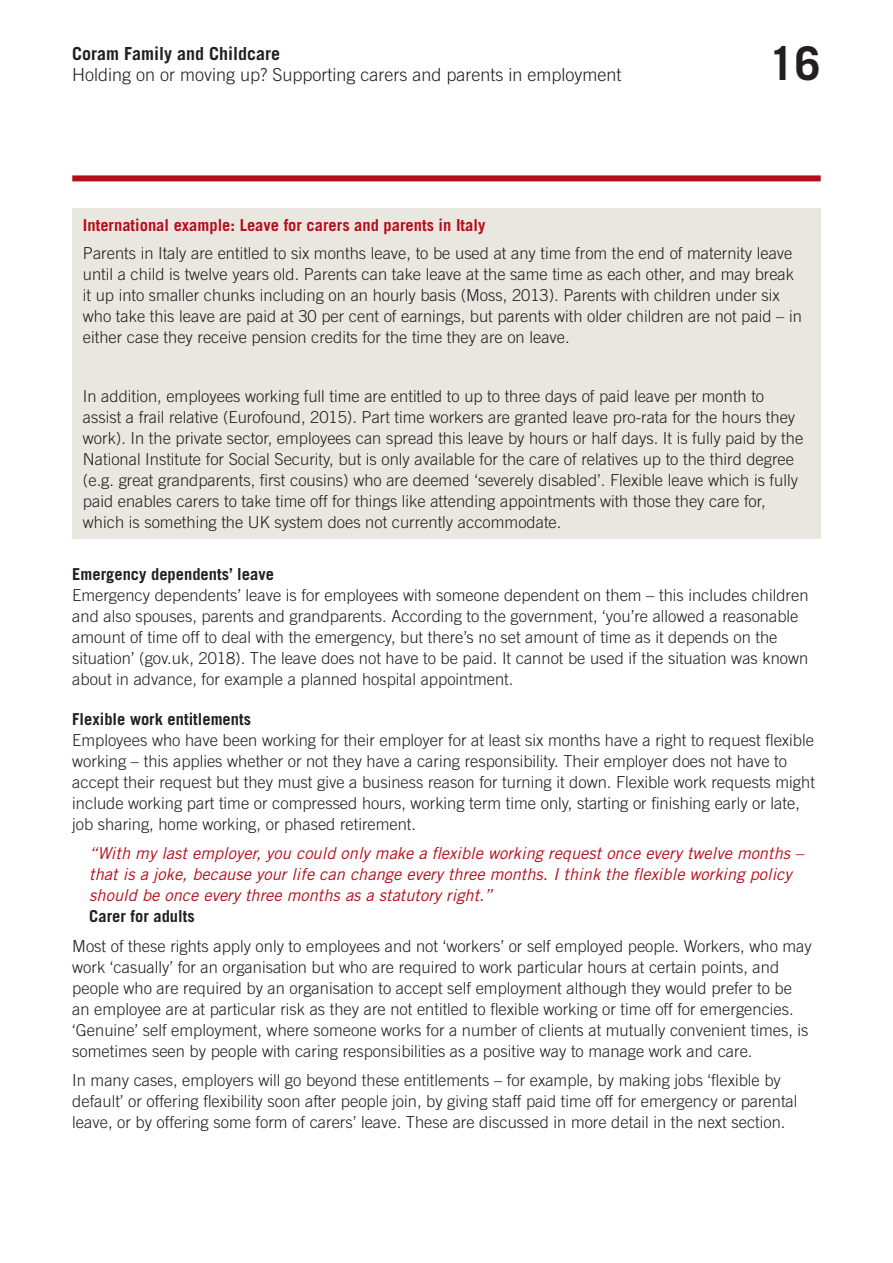
<style>
.page{position:relative;width:893px;height:1263px;background:#fff}
.page>*{position:absolute;margin:0;border:0;box-sizing:border-box;transform-origin:0 0}
.t1{font:700 46.5px "Trade Gothic LT Std";color:#231f20}
.t2{font:300 18px "Trade Gothic LT Std";color:#231f20}
.t3{font:700 18px "Trade Gothic LT Std";color:#231f20}
.Body_copy{font:300 16.5px/21px "Trade Gothic LT Std";color:#231f20}
.Quotes{font:italic 16.5px/21px "Trade Gothic LT Std";color:#b50e1a}
.Table_headings{font:700 16.5px "Trade Gothic LT Std";color:#b50e1a}
.Sub-headings{font:700 16.5px "Trade Gothic LT Std";color:#231f20}
.s1{font-weight:700;font-style:normal;color:#231f20}
</style>
<div class="page">
<div style="left:72px;top:175px;width:749px;height:6px;background:#b50e1a"></div>
<div style="left:72px;top:209px;width:749px;height:330px;background:#eae7e1"></div>
<p class="t3" style="left:72px;top:42px;width:210px">Coram Family and Childcare</p>
<p class="t2" style="left:72px;top:64px;width:551px">Holding on or moving up? Supporting carers and parents in employment</p>
<h1 class="t1" style="left:769px;top:35px;width:53px">16</h1>
<p class="Table_headings" style="left:83px;top:215px;width:404px">International example: Leave for carers and parents in Italy</p>
<p class="Body_copy" style="left:83px;top:242px;width:720px">Parents in Italy are entitled to six months leave, to be used at any time from the end of maternity leave until a child is twelve years old. Parents can take leave at the same time as each other, and may break it up into smaller chunks including on an hourly basis (Moss, 2013). Parents with children under six who take this leave are paid at 30 per cent of earnings, but parents with older children are not paid – in either case they receive pension credits for the time they are on leave.</p>
<p class="Body_copy" style="left:83px;top:385px;width:722px">In addition, employees working full time are entitled to up to three days of paid leave per month to assist a frail relative (Eurofound, 2015). Part time workers are granted leave pro-rata for the hours they work). In the private sector, employees can spread this leave by hours or half days. It is fully paid by the National Institute for Social Security, but is only available for the care of relatives up to the third degree (e.g. great grandparents, first cousins) who are deemed ‘severely disabled’. Flexible leave which is fully paid enables carers to take time off for things like attending appointments with those they care for, which is something the UK system does not currently accommodate.</p>
<p class="Sub-headings" style="left:72px;top:564px;width:203px">Emergency dependents’ leave</p>
<p class="Body_copy" style="left:72px;top:585px;width:738px">Emergency dependents’ leave is for employees with someone dependent on them – this includes children and also spouses, parents and grandparents. According to the government, ‘you’re allowed a reasonable amount of time off to deal with the emergency, but there’s no set amount of time as it depends on the situation’ (gov.uk, 2018). The leave does not have to be paid. It cannot be used if the situation was known about in advance, for example a planned hospital appointment.</p>
<p class="Sub-headings" style="left:72px;top:709px;width:180px">Flexible work entitlements</p>
<p class="Body_copy" style="left:72px;top:729px;width:744px">Employees who have been working for their employer for at least six months have a right to request flexible working – this applies whether or not they have a caring responsibility. Their employer does not have to accept their request but they must give a business reason for turning it down. Flexible work requests might include working part time or compressed hours, working term time only, starting or finishing early or late, job sharing, home working, or phased retirement.</p>
<p class="Quotes" style="left:89px;top:843px;width:716px">“With my last employer, you could only make a flexible working request once every twelve months – that is a joke, because your life can change every three months. I think the flexible working policy should be once every three months as a statutory right.”<br><span class="s1">Carer for adults</span></p>
<p class="Body_copy" style="left:72px;top:935px;width:741px">Most of these rights apply only to employees and not ‘workers’ or self employed people. Workers, who may work ‘casually’ for an organisation but who are required to work particular hours at certain points, and people who are required by an organisation to accept self employment although they would prefer to be an employee are at particular risk as they are not entitled to flexible working or time off for emergencies. ‘Genuine’ self employment, where someone works for a number of clients at mutually convenient times, is sometimes seen by people with caring responsibilities as a positive way to manage work and care.</p>
<p class="Body_copy" style="left:72px;top:1070px;width:727px">In many cases, employers will go beyond these entitlements – for example, by making jobs ‘flexible by default’ or offering flexibility soon after people join, by giving staff paid time off for emergency or parental leave, or by offering some form of carers’ leave. These are discussed in more detail in the next section.</p>
</div>
